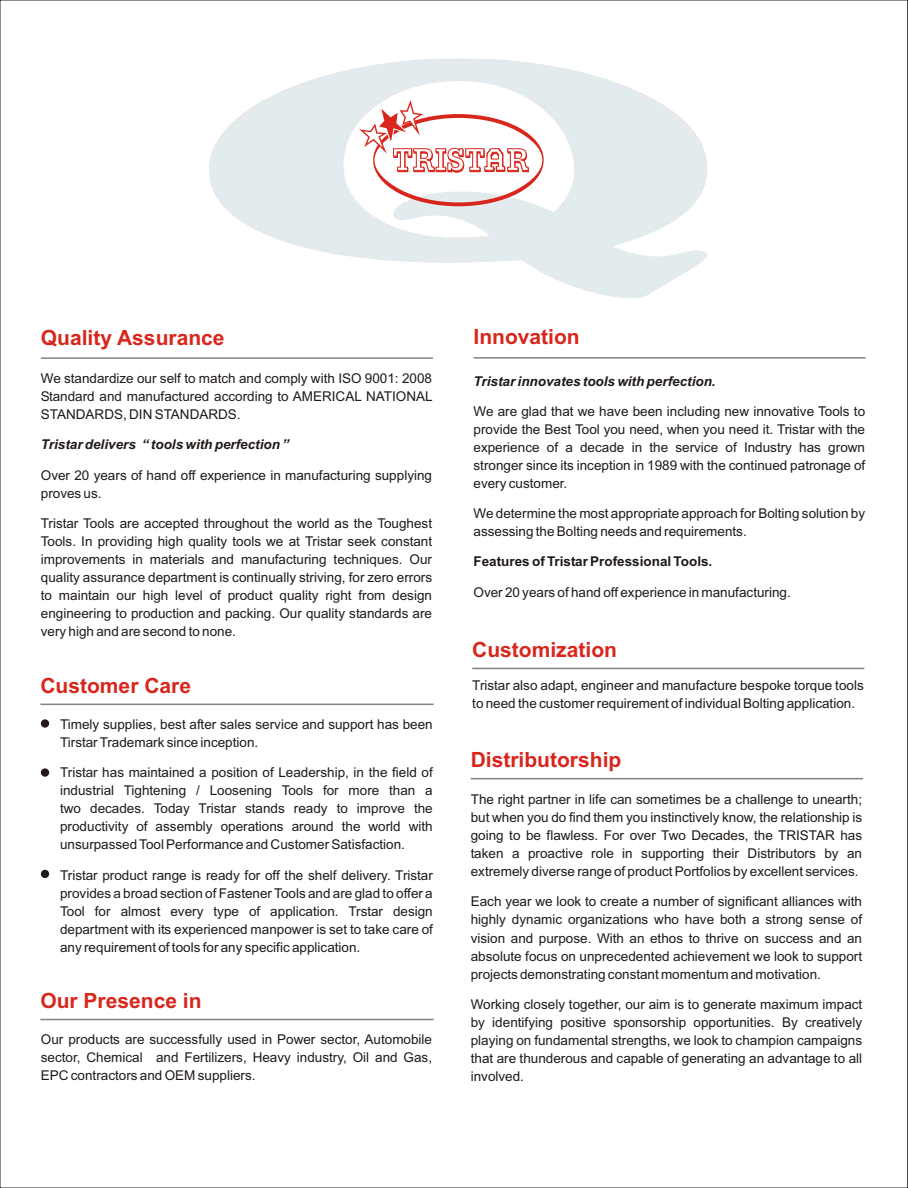
<style>
.page{position:relative;width:908px;height:1188px;background:#fff}
.page>*{position:absolute;margin:0;border:0;box-sizing:border-box;transform-origin:0 0}
.t1{font:700 21px "Arial";color:#d9261c}
.t2{font:13.5px/18.1px "Arial";color:#1f1a17;text-align:justify}
.t3{font:italic 700 13.5px "Arial";color:#1f1a17}
.t4{font:700 13.5px "Arial";color:#1f1a17}
</style>
<div class="page">
<hr style="left:41px;top:357px;width:392px;height:2px;background:#828282">
<hr style="left:40px;top:704px;width:393px;height:1px;background:#828282">
<div style="left:41px;top:719px;width:8px;height:9px;background:#1f1a17;border-radius:50%"></div>
<hr style="left:472px;top:668px;width:392px;height:1px;background:#828282">
<hr style="left:473px;top:357px;width:392px;height:2px;background:#828282">
<hr style="left:470px;top:778px;width:393px;height:1px;background:#828282">
<div style="left:41px;top:768px;width:8px;height:9px;background:#1f1a17;border-radius:50%"></div>
<div style="left:41px;top:870px;width:8px;height:8px;background:#1f1a17;border-radius:50%"></div>
<img style="left:209px;top:58px;width:498px;height:240px">
<svg style="left:359px;top:100px;width:184px;height:106px"></svg>
<hr style="left:40px;top:1019px;width:393px;height:1px;background:#828282">
<h1 class="t1" style="left:41px;top:330px;width:185px">Quality Assurance</h1>
<h1 class="t1" style="left:473px;top:329px;width:108px">Innovation</h1>
<p class="t2" style="left:41px;top:370px;width:393px">We standardize our self to match and comply with ISO 9001: 2008<br>Standard and manufactured according to AMERICAL NATIONAL STANDARDS, DIN STANDARDS.</p>
<p class="t3" style="left:41px;top:440px;width:250px">Tristar delivers “ tools with perfection ”</p>
<p class="t2" style="left:41px;top:467px;width:393px">Over 20 years of hand off experience in manufacturing supplying proves us.</p>
<p class="t2" style="left:41px;top:515px;width:393px">Tristar Tools are accepted throughout the world as the Toughest Tools. In providing high quality tools we at Tristar seek constant improvements in materials and manufacturing techniques. Our quality assurance department is continually striving, for zero errors to maintain our high level of product quality right from design engineering to production and packing. Our quality standards are very high and are second to none.</p>
<h1 class="t1" style="left:40px;top:678px;width:152px">Customer Care</h1>
<p class="t2" style="left:60px;top:716px;width:374px">Timely supplies, best after sales service and support has been<br>Tirstar Trademark since inception.</p>
<p class="t2" style="left:60px;top:764px;width:374px">Tristar has maintained a position of Leadership, in the field of industrial Tightening / Loosening Tools for more than a two decades. Today Tristar stands ready to improve the productivity of assembly operations around the world with unsurpassed Tool Performance and Customer Satisfaction.</p>
<p class="t2" style="left:60px;top:867px;width:374px">Tristar product range is ready for off the shelf delivery. Tristar provides a broad section of Fastener Tools and are glad to offer a Tool for almost every type of application. Trstar design department with its experienced manpower is set to take care of any requirement of tools for any specific application.</p>
<h1 class="t1" style="left:40px;top:993px;width:163px">Our Presence in</h1>
<p class="t2" style="left:41px;top:1031px;width:393px">Our products are successfully used in Power sector, Automobile sector, Chemical and Fertilizers, Heavy industry, Oil and Gas, EPC contractors and OEM suppliers.</p>
<p class="t3" style="left:473px;top:376px;width:244px">Tristar innovates tools with perfection.</p>
<p class="t2" style="left:473px;top:403px;width:393px">We are glad that we have been including new innovative Tools to provide the Best Tool you need, when you need it. Tristar with the experience of a decade in the service of Industry has grown stronger since its inception in 1989 with the continued patronage of every customer.</p>
<p class="t2" style="left:473px;top:506px;width:393px">We determine the most appropriate approach for Bolting solution by assessing the Bolting needs and requirements.</p>
<p class="t4" style="left:473px;top:557px;width:240px">Features of Tristar Professional Tools.</p>
<p class="t2" style="left:473px;top:584px;width:319px">Over 20 years of hand off experience in manufacturing.</p>
<h1 class="t1" style="left:472px;top:642px;width:146px">Customization</h1>
<p class="t2" style="left:472px;top:678px;width:393px">Tristar also adapt, engineer and manufacture bespoke torque tools to need the customer requirement of individual Bolting application.</p>
<h1 class="t1" style="left:470px;top:752px;width:152px">Distributorship</h1>
<p class="t2" style="left:470px;top:791px;width:393px">The right partner in life can sometimes be a challenge to unearth; but when you do find them you instinctively know, the relationship is going to be flawless. For over Two Decades, the TRISTAR has taken a proactive role in supporting their Distributors by an extremely diverse range of product Portfolios by excellent services.</p>
<p class="t2" style="left:470px;top:894px;width:393px">Each year we look to create a number of significant alliances with highly dynamic organizations who have both a strong sense of vision and purpose. With an ethos to thrive on success and an absolute focus on unprecedented achievement we look to support projects demonstrating constant momentum and motivation.</p>
<p class="t2" style="left:470px;top:996px;width:393px">Working closely together, our aim is to generate maximum impact by identifying positive sponsorship opportunities. By creatively playing on fundamental strengths, we look to champion campaigns that are thunderous and capable of generating an advantage to all involved.</p>
</div>
